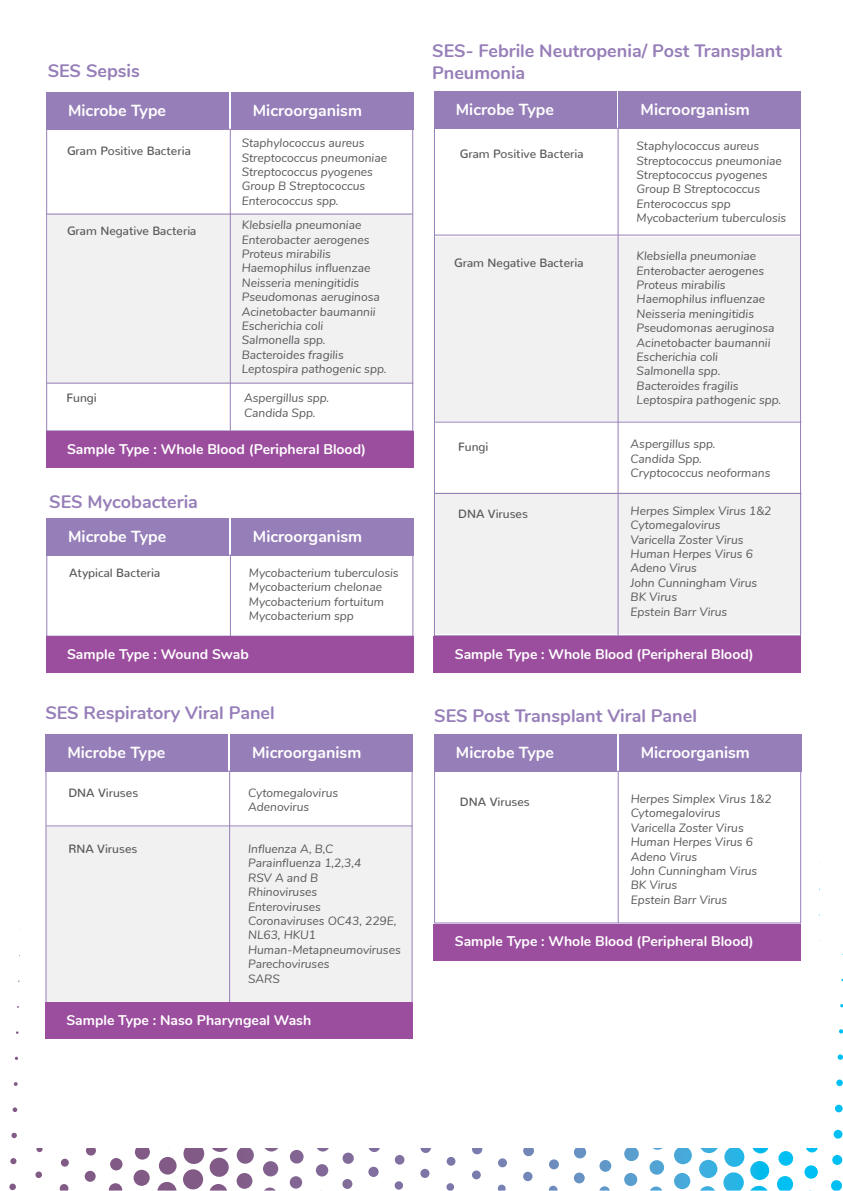
<style>
.page{position:relative;width:843px;height:1191px;background:#fff}
.page>*{position:absolute;margin:0;border:0;box-sizing:border-box;transform-origin:0 0}
.t1{font:700 18px/22.4px "Nunito";color:#967eb8}
.t2{font:700 16px "Nunito";color:#fff}
.t3{font:700 14px "Nunito";color:#fff}
.t4{font:italic 12px/14.4px "Nunito";color:#58595b}
.t5{font:500 12px "Nunito";color:#58595b}
</style>
<div class="page">
<svg style="left:9px;top:1183px;width:7px;height:7px"></svg>
<svg style="left:10px;top:1158px;width:7px;height:6px"></svg>
<svg style="left:11px;top:1133px;width:6px;height:5px"></svg>
<svg style="left:13px;top:1107px;width:4px;height:5px"></svg>
<svg style="left:14px;top:1082px;width:4px;height:4px"></svg>
<svg style="left:35px;top:1171px;width:7px;height:7px"></svg>
<svg style="left:36px;top:1148px;width:7px;height:4px"></svg>
<svg style="left:60px;top:1184px;width:8px;height:6px"></svg>
<svg style="left:61px;top:1159px;width:8px;height:8px"></svg>
<svg style="left:85px;top:1171px;width:11px;height:11px"></svg>
<svg style="left:86px;top:1148px;width:10px;height:8px"></svg>
<svg style="left:109px;top:1183px;width:13px;height:7px"></svg>
<svg style="left:110px;top:1158px;width:13px;height:12px"></svg>
<svg style="left:133px;top:1148px;width:661px;height:43px"></svg>
<svg style="left:804px;top:1165px;width:13px;height:14px"></svg>
<svg style="left:806px;top:1148px;width:12px;height:4px"></svg>
<svg style="left:831px;top:1180px;width:10px;height:10px"></svg>
<svg style="left:832px;top:1155px;width:10px;height:10px"></svg>
<svg style="left:833px;top:1130px;width:9px;height:9px"></svg>
<svg style="left:835px;top:1105px;width:7px;height:7px"></svg>
<svg style="left:836px;top:1079px;width:6px;height:7px"></svg>
<svg style="left:837px;top:1054px;width:5px;height:6px"></svg>
<svg style="left:839px;top:1029px;width:3px;height:4px"></svg>
<div style="left:46px;top:92px;width:183px;height:38px;background:#967eb8"></div>
<div style="left:46px;top:129px;width:367px;height:302px;border:1px solid #967eb8"></div>
<div style="left:231px;top:92px;width:182px;height:38px;background:#967eb8"></div>
<div style="left:48px;top:213px;width:363px;height:171px;background:#f1f1f2"></div>
<hr style="left:230px;top:129px;width:1px;height:302px;background:#967eb8">
<hr style="left:46px;top:214px;width:366px;height:1px;background:#967eb8">
<hr style="left:47px;top:383px;width:366px;height:1px;background:#967eb8">
<div style="left:46px;top:518px;width:183px;height:37px;background:#967eb8"></div>
<div style="left:46px;top:554px;width:367px;height:83px;border:1px solid #967eb8"></div>
<div style="left:231px;top:518px;width:182px;height:37px;background:#967eb8"></div>
<hr style="left:230px;top:555px;width:1px;height:81px;background:#967eb8">
<div style="left:434px;top:237px;width:365px;height:184px;background:#f1f1f2"></div>
<div style="left:434px;top:492px;width:367px;height:142px;background:#f1f1f2"></div>
<div style="left:433px;top:91px;width:183px;height:38px;background:#967eb8"></div>
<div style="left:618px;top:91px;width:183px;height:38px;background:#967eb8"></div>
<hr style="left:617px;top:128px;width:1px;height:508px;background:#967eb8">
<hr style="left:434px;top:235px;width:366px;height:1px;background:#967eb8">
<hr style="left:435px;top:422px;width:366px;height:1px;background:#967eb8">
<hr style="left:435px;top:493px;width:366px;height:1px;background:#967eb8">
<div style="left:434px;top:734px;width:182px;height:38px;background:#967eb8"></div>
<div style="left:434px;top:771px;width:367px;height:152px;border:1px solid #967eb8"></div>
<div style="left:618px;top:734px;width:183px;height:38px;background:#967eb8"></div>
<hr style="left:617px;top:771px;width:1px;height:152px;background:#967eb8">
<div style="left:46px;top:827px;width:365px;height:175px;background:#f1f1f2"></div>
<div style="left:45px;top:734px;width:183px;height:38px;background:#967eb8"></div>
<div style="left:45px;top:771px;width:367px;height:232px;border:1px solid #967eb8"></div>
<div style="left:230px;top:734px;width:183px;height:38px;background:#967eb8"></div>
<hr style="left:229px;top:771px;width:1px;height:233px;background:#967eb8">
<hr style="left:46px;top:825px;width:366px;height:1px;background:#967eb8">
<div style="left:46px;top:431px;width:367px;height:37px;background:#9b4d9e"></div>
<div style="left:46px;top:636px;width:367px;height:37px;background:#9b4d9e"></div>
<div style="left:434px;top:636px;width:366px;height:37px;background:#9b4d9e"></div>
<div style="left:45px;top:1002px;width:367px;height:37px;background:#9b4d9e"></div>
<div style="left:434px;top:924px;width:366px;height:36px;background:#9b4d9e"></div>
<h1 class="t1" style="left:48px;top:58px;width:94px">SES Sepsis</h1>
<h2 class="t2" style="left:68px;top:99px;width:100px">Microbe Type</h2>
<h2 class="t2" style="left:253px;top:99px;width:111px">Microorganism</h2>
<p class="t5" style="left:67px;top:140px;width:125px">Gram Positive Bacteria</p>
<p class="t4" style="left:242px;top:135px;width:147px">Staphylococcus aureus<br>Streptococcus pneumoniae<br>Streptococcus pyogenes<br>Group B Streptococcus<br>Enterococcus spp.</p>
<p class="t5" style="left:67px;top:220px;width:131px">Gram Negative Bacteria</p>
<p class="t4" style="left:242px;top:217px;width:146px">Klebsiella pneumoniae<br>Enterobacter aerogenes<br>Proteus mirabilis<br>Haemophilus influenzae<br>Neisseria meningitidis<br>Pseudomonas aeruginosa<br>Acinetobacter baumannii<br>Escherichia coli<br>Salmonella spp.<br>Bacteroides fragilis<br>Leptospira pathogenic spp.</p>
<p class="t5" style="left:66px;top:387px;width:32px">Fungi</p>
<p class="t4" style="left:244px;top:390px;width:87px">Aspergillus spp.<br>Candida Spp.</p>
<p class="t3" style="left:67px;top:439px;width:300px">Sample Type : Whole Blood (Peripheral Blood)</p>
<h1 class="t1" style="left:49px;top:489px;width:150px">SES Mycobacteria</h1>
<h2 class="t2" style="left:68px;top:524px;width:100px">Microbe Type</h2>
<h2 class="t2" style="left:253px;top:525px;width:111px">Microorganism</h2>
<p class="t5" style="left:69px;top:562px;width:93px">Atypical Bacteria</p>
<p class="t4" style="left:249px;top:565px;width:151px">Mycobacterium tuberculosis<br>Mycobacterium chelonae<br>Mycobacterium fortuitum<br>Mycobacterium spp</p>
<h1 class="t1" style="left:432px;top:38px;width:351px">SES- Febrile Neutropenia/ Post Transplant<br>Pneumonia</h1>
<h2 class="t2" style="left:455px;top:98px;width:100px">Microbe Type</h2>
<h2 class="t2" style="left:640px;top:98px;width:111px">Microorganism</h2>
<p class="t5" style="left:459px;top:143px;width:125px">Gram Positive Bacteria</p>
<p class="t4" style="left:636px;top:138px;width:151px">Staphylococcus aureus<br>Streptococcus pneumoniae<br>Streptococcus pyogenes<br>Group B Streptococcus<br>Enterococcus spp<br>Mycobacterium tuberculosis</p>
<p class="t5" style="left:454px;top:253px;width:131px">Gram Negative Bacteria</p>
<p class="t4" style="left:636px;top:248px;width:146px">Klebsiella pneumoniae<br>Enterobacter aerogenes<br>Proteus mirabilis<br>Haemophilus influenzae<br>Neisseria meningitidis<br>Pseudomonas aeruginosa<br>Acinetobacter baumannii<br>Escherichia coli<br>Salmonella spp.<br>Bacteroides fragilis<br>Leptospira pathogenic spp.</p>
<p class="t4" style="left:630px;top:436px;width:141px">Aspergillus spp.<br>Candida Spp.<br>Cryptococcus neoformans</p>
<p class="t5" style="left:458px;top:436px;width:32px">Fungi</p>
<p class="t5" style="left:458px;top:503px;width:71px">DNA Viruses</p>
<p class="t4" style="left:630px;top:503px;width:142px">Herpes Simplex Virus 1&amp;2<br>Cytomegalovirus<br>Varicella Zoster Virus<br>Human Herpes Virus 6<br>Adeno Virus<br>John Cunningham Virus<br>BK Virus<br>Epstein Barr Virus</p>
<p class="t3" style="left:67px;top:644px;width:183px">Sample Type : Wound Swab</p>
<p class="t3" style="left:454px;top:644px;width:300px">Sample Type : Whole Blood (Peripheral Blood)</p>
<h1 class="t1" style="left:45px;top:700px;width:231px">SES Respiratory Viral Panel</h1>
<h2 class="t2" style="left:67px;top:741px;width:100px">Microbe Type</h2>
<h2 class="t2" style="left:252px;top:741px;width:111px">Microorganism</h2>
<p class="t5" style="left:68px;top:782px;width:71px">DNA Viruses</p>
<p class="t4" style="left:248px;top:785px;width:91px">Cytomegalovirus<br>Adenovirus</p>
<p class="t4" style="left:248px;top:841px;width:154px">Influenza A, B,C<br>Parainfluenza 1,2,3,4<br>RSV A and B<br>Rhinoviruses<br>Enteroviruses<br>Coronaviruses OC43, 229E,<br>NL63, HKU1<br>Human-Metapneumoviruses<br>Parechoviruses<br>SARS</p>
<p class="t5" style="left:68px;top:838px;width:71px">RNA Viruses</p>
<p class="t3" style="left:66px;top:1009px;width:246px">Sample Type : Naso Pharyngeal Wash</p>
<h1 class="t1" style="left:434px;top:703px;width:264px">SES Post Transplant Viral Panel</h1>
<h2 class="t2" style="left:456px;top:741px;width:100px">Microbe Type</h2>
<h2 class="t2" style="left:640px;top:741px;width:111px">Microorganism</h2>
<p class="t5" style="left:460px;top:791px;width:71px">DNA Viruses</p>
<p class="t4" style="left:630px;top:791px;width:142px">Herpes Simplex Virus 1&amp;2<br>Cytomegalovirus<br>Varicella Zoster Virus<br>Human Herpes Virus 6<br>Adeno Virus<br>John Cunningham Virus<br>BK Virus<br>Epstein Barr Virus</p>
<p class="t3" style="left:454px;top:931px;width:300px">Sample Type : Whole Blood (Peripheral Blood)</p>
</div>
